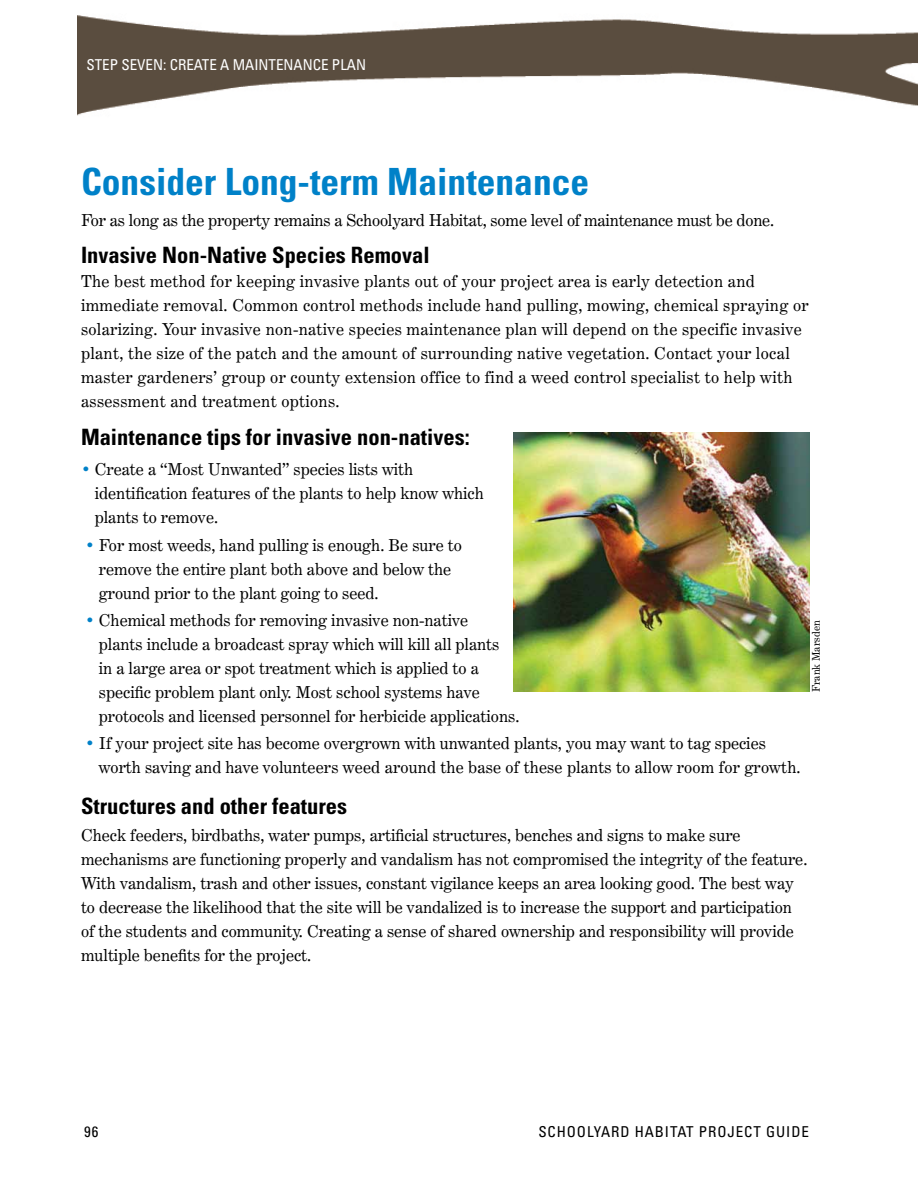
<style>
.page{position:relative;width:918px;height:1188px;background:#fff}
.page>*{position:absolute;margin:0;border:0;box-sizing:border-box;transform-origin:0 0}
.t1{font:700 condensed 37.5px "Univers";color:#0081c8}
.t2{font:700 condensed 22.5px "Univers";color:#000}
.t3{font:16.5px/24px "Century Expanded BT";color:#000}
.t4{font:16.5px/24px "Century Expanded BT";letter-spacing:.02em;color:#000}
.t5{font:condensed 15px "Univers";color:#fff}
.t6{font:condensed 15px "Univers";letter-spacing:.06em;color:#000}
.t7{font:10.5px "Century Expanded BT";color:#000}
.s1{color:#0081c8}
</style>
<div class="page">
<img style="left:77px;top:15px;width:841px;height:101px">
<img style="left:513px;top:432px;width:297px;height:260px">
<p class="t5" style="left:86px;top:55px;width:281px">STE P SEVEN: CREATE A MAINTENANCE PLAN</p>
<h1 class="t1" style="left:81px;top:158px;width:510px">Consider Long-term Maintenance</h1>
<p class="t3" style="left:81px;top:207px;width:695px">For as long as the property remains a Schoolyard Habitat, some level of maintenance must be done.</p>
<h2 class="t2" style="left:81px;top:241px;width:350px">Invasive Non-Native Species Removal</h2>
<p class="t4" style="left:81px;top:269px;width:729px">The best method for keeping invasive plants out of your project area is early detection and immediate removal. Common control methods include hand pulling, mowing, chemical spraying or solarizing. Your invasive non-native species maintenance plan will depend on the specific invasive plant, the size of the patch and the amount of surrounding native vegetation. Contact your local master gardeners’ group or county extension office to find a weed control specialist to help with assessment and treatment options.</p>
<h2 class="t2" style="left:81px;top:423px;width:390px">Maintenance tips for invasive non-natives:</h2>
<p class="t3" style="left:95px;top:457px;width:391px;text-indent:-14px"><span class="s1">•</span> Create a “Most Unwanted” species lists with identification features of the plants to help know which plants to remove.</p>
<p class="t3" style="left:99px;top:532px;width:365px;text-indent:-14px"><span class="s1">•</span> For most weeds, hand pulling is enough. Be sure to remove the entire plant both above and below the ground prior to the plant going to seed.</p>
<p class="t3" style="left:99px;top:608px;width:422px;text-indent:-14px"><span class="s1">•</span> Chemical methods for removing invasive non-native<br>plants include a broadcast spray which will kill all plants<br>in a large area or spot treatment which is applied to a specific problem plant only. Most school systems have protocols and licensed personnel for herbicide applications.</p>
<p class="t3" style="left:99px;top:731px;width:703px;text-indent:-14px"><span class="s1">•</span> If your project site has become overgrown with unwanted plants, you may want to tag species worth saving and have volunteers weed around the base of these plants to allow room for growth.</p>
<h2 class="t2" style="left:81px;top:792px;width:268px">Structures and other features</h2>
<p class="t3" style="left:81px;top:823px;width:728px">Check feeders, birdbaths, water pumps, artificial structures, benches and signs to make sure mechanisms are functioning properly and vandalism has not compromised the integrity of the feature.<br>With vandalism, trash and other issues, constant vigilance keeps an area looking good. The best way to decrease the likelihood that the site will be vandalized is to increase the support and participation of the students and community. Creating a sense of shared ownership and responsibility will provide multiple benefits for the project.</p>
<p class="t7" style="left:810px;top:692px;width:72px;rotate:-90deg">Frank Marsden</p>
<p class="t6" style="left:84px;top:1122px;width:16px">96</p>
<p class="t6" style="left:538px;top:1122px;width:272px">SCHOOLYARD HABITAT PROJECT GUIDE</p>
</div>
